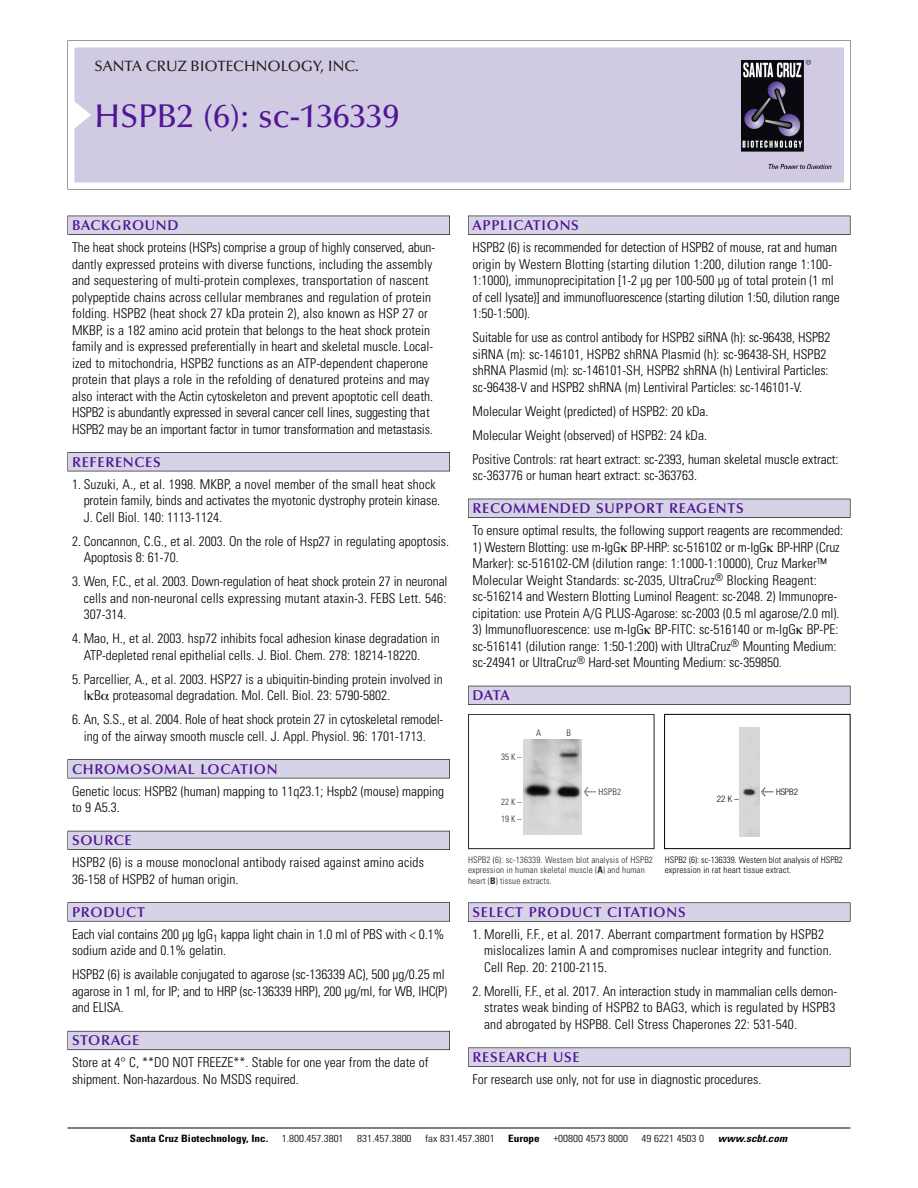
<style>
.page{position:relative;width:918px;height:1188px;background:#fff}
.page>*{position:absolute;margin:0;border:0;box-sizing:border-box;transform-origin:0 0}
.t1{font:500 33px "Optima";color:#511695}
.t2{font:500 15px "Optima";color:#231f20}
.t3{font:600 14.25px "Optima";letter-spacing:.05em;color:#511695}
.t4{font:300 condensed 13.5px/16.5px "Univers";color:#000}
.t5{font:300 condensed 10.2px "Univers";color:#000;scale:1.1 1}
.t6{font:700 condensed 10.2px "Univers";color:#000;scale:1.1 1}
.t7{font:italic 700 condensed 10.2px "Univers";letter-spacing:.005em;color:#000;scale:1.1 1}
.t8{font:9px/10.5px "Univers Condensed Light+SQLUDA";letter-spacing:.015em;color:#272627}
.t9{font:300 condensed 9px/10.5px "Univers";color:#000}
.t10{font:300 condensed 9px "Helvetica Neue";color:#000}
.s1{font-family:"Meta Plus Book Roman+SMZTEC";font-size:10.5px}
.s2{font-family:"Meta Plus";font-weight:400;font-stretch:normal;font-size:10.5px}
.s3{font-family:"Univers Condensed Bold+EBHSFI"}
</style>
<div class="page">
<svg style="left:68px;top:40px;width:783px;height:149px"></svg>
<div style="left:74px;top:47px;width:770px;height:135px;background:#d1cae3"></div>
<img style="left:741px;top:60px;width:90px;height:108px">
<div style="left:68px;top:216px;width:382px;height:19px;background:#525155"></div>
<div style="left:68px;top:216px;width:381px;height:18px;background:#d7d3e7"></div>
<div style="left:68px;top:452px;width:382px;height:19px;background:#525155"></div>
<div style="left:68px;top:453px;width:381px;height:18px;background:#d7d3e7"></div>
<div style="left:68px;top:759px;width:382px;height:19px;background:#545357"></div>
<div style="left:68px;top:760px;width:381px;height:18px;background:#d7d3e7"></div>
<div style="left:68px;top:831px;width:382px;height:19px;background:#54535a"></div>
<div style="left:68px;top:831px;width:381px;height:18px;background:#d7d3e7"></div>
<svg style="left:68px;top:902px;width:382px;height:20px"></svg>
<div style="left:68px;top:903px;width:381px;height:18px;background:#d7d3e7"></div>
<div style="left:68px;top:1031px;width:382px;height:19px;background:#66646e"></div>
<div style="left:68px;top:1031px;width:381px;height:18px;background:#d7d3e7"></div>
<div style="left:468px;top:216px;width:382px;height:19px;background:#525155"></div>
<div style="left:468px;top:216px;width:382px;height:18px;background:#d7d3e7"></div>
<div style="left:468px;top:499px;width:382px;height:19px;background:#515055"></div>
<div style="left:468px;top:499px;width:382px;height:18px;background:#d7d3e7"></div>
<div style="left:468px;top:686px;width:382px;height:19px;background:#525158"></div>
<div style="left:468px;top:686px;width:382px;height:18px;background:#d7d3e7"></div>
<svg style="left:468px;top:902px;width:382px;height:20px"></svg>
<div style="left:468px;top:903px;width:382px;height:18px;background:#d7d3e7"></div>
<div style="left:468px;top:1048px;width:382px;height:19px;background:#575759"></div>
<div style="left:468px;top:1048px;width:382px;height:18px;background:#d7d3e7"></div>
<hr style="left:68px;top:1128px;width:782px;height:1px;background:#000">
<div style="left:664px;top:714px;width:186px;height:135px;border:1px solid #000"></div>
<img style="left:740px;top:727px;width:19px;height:110px">
<div style="left:468px;top:714px;width:186px;height:135px;border:1px solid #272627"></div>
<img style="left:523px;top:739px;width:59px;height:95px">
<p class="t2" style="left:94px;top:61px;width:266px">SANTA CRUZ BIOTECHNOLOGY, INC.</p>
<h1 class="t1" style="left:94px;top:103px;width:306px">HSPB2 (6): sc-136339</h1>
<p class="t3" style="left:72px;top:219px;width:108px">BACKGROUND</p>
<p class="t4" style="left:72px;top:240px;width:365px">The heat shock proteins (HSPs) comprise a group of highly conserved, abun&shy;dantly expressed proteins with diverse functions, including the assembly and sequestering of multi-protein complexes, transportation of nascent polypeptide chains across cellular membranes and regulation of protein folding. HSPB2 (heat shock 27 kDa protein 2), also known as HSP 27 or MKBP, is a 182 amino acid protein that belongs to the heat shock protein family and is expressed preferentially in heart and skeletal muscle. Local&shy;ized to mitochondria, HSPB2 functions as an ATP-dependent chaperone protein that plays a role in the refolding of denatured proteins and may also interact with the Actin cytoskeleton and prevent apoptotic cell death.<br>HSPB2 is abundantly expressed in several cancer cell lines, suggesting that HSPB2 may be an important factor in tumor transformation and metastasis.</p>
<p class="t3" style="left:72px;top:456px;width:90px">REFERENCES</p>
<p class="t4" style="left:84px;top:477px;width:358px;text-indent:-12px">1. Suzuki, A., et al. 1998. MKBP, a novel member of the small heat shock protein family, binds and activates the myotonic dystrophy protein kinase.<br>J. Cell Biol. 140: 1113-1124.</p>
<p class="t4" style="left:84px;top:534px;width:367px;text-indent:-12px">2. Concannon, C.G., et al. 2003. On the role of Hsp27 in regulating apoptosis.<br>Apoptosis 8: 61-70.</p>
<p class="t4" style="left:84px;top:574px;width:365px;text-align:justify;text-indent:-12px">3. Wen, F.C., et al. 2003. Down-regulation of heat shock protein 27 in neuronal cells and non-neuronal cells expressing mutant ataxin-3. FEBS Lett. 546:<br>307-314.</p>
<p class="t4" style="left:84px;top:631px;width:358px;text-indent:-12px">4. Mao, H., et al. 2003. hsp72 inhibits focal adhesion kinase degradation in<br>ATP-depleted renal epithelial cells. J. Biol. Chem. 278: 18214-18220.</p>
<p class="t4" style="left:84px;top:672px;width:360px;text-indent:-12px">5. Parcellier, A., et al. 2003. HSP27 is a ubiquitin-binding protein involved in<br>I B proteasomal degradation. Mol. Cell. Biol. 23: 5790-5802.</p>
<p class="t4" style="left:72px;top:712px;width:373px;text-align:center">6. An, S.S., et al. 2004. Role of heat shock protein 27 in cytoskeletal remodel&shy;ing of the airway smooth muscle cell. J. Appl. Physiol. 96: 1701-1713.</p>
<p class="t3" style="left:72px;top:763px;width:207px">CHROMOSOMAL LOCATION</p>
<p class="t4" style="left:72px;top:784px;width:374px">Genetic locus: HSPB2 (human) mapping to 11q23.1; Hspb2 (mouse) mapping to 9 A5.3.</p>
<p class="t3" style="left:72px;top:835px;width:61px">SOURCE</p>
<p class="t4" style="left:72px;top:855px;width:353px">HSPB2 (6) is a mouse monoclonal antibody raised against amino acids<br>36-158 of HSPB2 of human origin.</p>
<p class="t3" style="left:72px;top:906px;width:74px">PRODUCT</p>
<p class="t4" style="left:72px;top:927px;width:374px">Each vial contains 200 µg IgG<sub>1</sub> kappa light chain in 1.0 ml of PBS with &lt; 0.1% sodium azide and 0.1% gelatin.</p>
<p class="t4" style="left:72px;top:967px;width:377px">HSPB2 (6) is available conjugated to agarose (sc-136339 AC), 500 µg/0.25 ml agarose in 1 ml, for IP; and to HRP (sc-136339 HRP), 200 µg/ml, for WB, IHC(P) and ELISA.</p>
<p class="t3" style="left:72px;top:1035px;width:69px">STORAGE</p>
<p class="t4" style="left:72px;top:1055px;width:358px">Store at 4° C, **DO NOT FREEZE**. Stable for one year from the date of shipment. Non-hazardous. No MSDS required.</p>
<p class="t3" style="left:473px;top:219px;width:108px">APPLICATIONS</p>
<p class="t4" style="left:473px;top:240px;width:369px">HSPB2 (6) is recommended for detection of HSPB2 of mouse, rat and human origin by Western Blotting (starting dilution 1:200, dilution range 1:100- 1:1000), immunoprecipitation [1-2 µg per 100-500 µg of total protein (1 ml of cell lysate)] and immunofluorescence (starting dilution 1:50, dilution range 1:50-1:500).</p>
<p class="t4" style="left:473px;top:330px;width:360px">Suitable for use as control antibody for HSPB2 siRNA (h): sc-96438, HSPB2 siRNA (m): sc-146101, HSPB2 shRNA Plasmid (h): sc-96438-SH, HSPB2 shRNA Plasmid (m): sc-146101-SH, HSPB2 shRNA (h) Lentiviral Particles: sc-96438-V and HSPB2 shRNA (m) Lentiviral Particles: sc-146101-V.</p>
<p class="t4" style="left:473px;top:400px;width:368px;line-height:24px">Molecular Weight (predicted) of HSPB2: 20 kDa.<br>Molecular Weight (observed) of HSPB2: 24 kDa.<br>Positive Controls: rat heart extract: sc-2393, human skeletal muscle extract:</p>
<p class="t4" style="left:473px;top:468px;width:226px">sc-363776 or human heart extract: sc-363763.</p>
<p class="t3" style="left:473px;top:503px;width:273px">RECOMMENDED SUPPORT REAGENTS</p>
<p class="t4" style="left:473px;top:523px;width:372px">To ensure optimal results, the following support reagents are recommended:</p>
<p class="t4" style="left:473px;top:540px;width:369px">1) Western Blotting: use m-IgG BP-HRP: sc-516102 or m-IgG BP-HRP (Cruz Marker): sc-516102-CM (dilution range: 1:1000-1:10000), Cruz Marker™ Molecular Weight Standards: sc-2035, UltraCruz<sup>®</sup> Blocking Reagent: sc-516214 and Western Blotting Luminol Reagent: sc-2048. 2) Immunopre&shy;cipitation: use Protein A/G PLUS-Agarose: sc-2003 (0.5 ml agarose/2.0 ml).</p>
<p class="t4" style="left:473px;top:622px;width:368px">3) Immunofluorescence: use m-IgG BP-FITC: sc-516140 or m-IgG BP-PE: sc-516141 (dilution range: 1:50-1:200) with UltraCruz<sup>®</sup> Mounting Medium: sc-24941 or UltraCruz<sup>®</sup> Hard-set Mounting Medium: sc-359850.</p>
<p class="t3" style="left:473px;top:690px;width:39px">DATA</p>
<p class="t8" style="left:501px;top:752px;width:22px">35K–</p>
<p class="t8" style="left:501px;top:794px;width:22px;line-height:17.2px">22K–<br>19K–</p>
<p class="t8" style="left:536px;top:728px;width:7px">A</p>
<p class="t8" style="left:566px;top:728px;width:6px">B</p>
<p class="t8" style="left:584px;top:788px;width:39px"><span class="s1">&lt;</span> HSPB2</p>
<p class="t10" style="left:717px;top:796px;width:24px">22K–</p>
<p class="t10" style="left:761px;top:789px;width:38px"><span class="s2">&lt;</span> HSPB2</p>
<p class="t8" style="left:468px;top:855px;width:186px">HSPB2 (6): sc-136339. Western blot analysis of HSPB2 expression in human skeletal muscle (<span class="s3">A</span>) and human heart (<span class="s3">B</span>) tissue extracts.</p>
<p class="t9" style="left:665px;top:855px;width:180px">HSPB2 (6): sc-136339. Western blot analysis of HSPB2 expression in rat heart tissue extract.</p>
<p class="t3" style="left:473px;top:906px;width:215px">SELECT PRODUCT CITATIONS</p>
<p class="t4" style="left:484px;top:927px;width:349px;text-indent:-12px">1. Morelli, F.F., et al. 2017. Aberrant compartment formation by HSPB2 mislocalizes lamin A and compromises nuclear integrity and function.<br>Cell Rep. 20: 2100-2115.</p>
<p class="t4" style="left:484px;top:984px;width:354px;text-indent:-12px">2. Morelli, F.F., et al. 2017. An interaction study in mammalian cells demon&shy;strates weak binding of HSPB2 to BAG3, which is regulated by HSPB3 and abrogated by HSPB8. Cell Stress Chaperones 22: 531-540.</p>
<p class="t3" style="left:473px;top:1051px;width:109px">RESEARCH USE</p>
<p class="t4" style="left:473px;top:1072px;width:290px">For research use only, not for use in diagnostic procedures.</p>
<p class="t6" style="left:130px;top:1135px;width:127px">Santa Cruz Biotechnology, Inc.</p>
<p class="t5" style="left:282px;top:1135px;width:58px">1.800.457.3801</p>
<p class="t5" style="left:357px;top:1135px;width:51px">831.457.3800</p>
<p class="t5" style="left:425px;top:1135px;width:65px">fax 831.457.3801</p>
<p class="t6" style="left:508px;top:1135px;width:30px">Europe</p>
<p class="t5" style="left:553px;top:1135px;width:69px">+00800 4573 8000</p>
<p class="t5" style="left:642px;top:1135px;width:58px">49 6221 4503 0</p>
<p class="t7" style="left:718px;top:1135px;width:64px">www.scbt.com</p>
</div>
